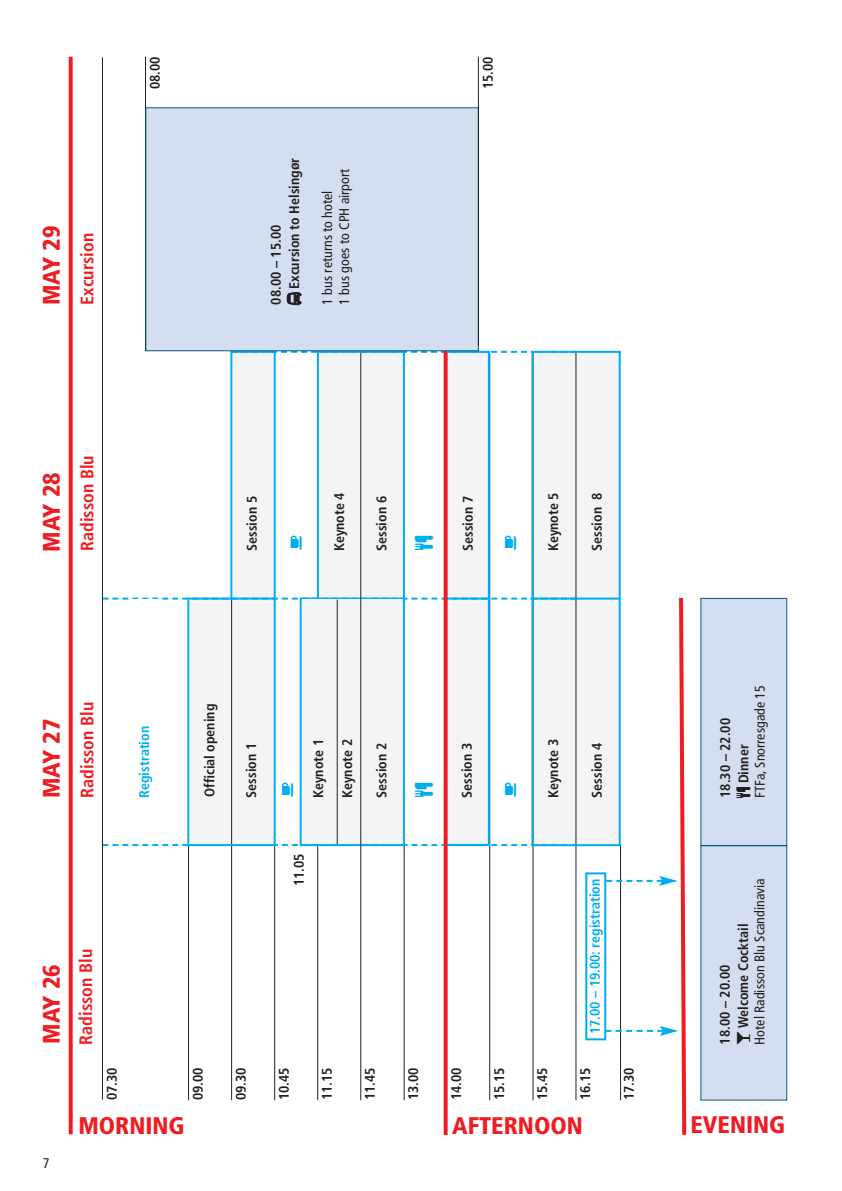
<style>
.page{position:relative;width:842px;height:1191px;background:#fff}
.page>*{position:absolute;margin:0;border:0;box-sizing:border-box;transform-origin:0 0}
.t1{font:900 condensed 24px "Frutiger";color:#ee1d23}
.t2{font:700 condensed 18px "Frutiger";color:#ee1d23}
.t3{font:700 condensed 14px/18.2px "Frutiger";color:#231f20}
.t4{font:condensed 14px/16.8px "Frutiger";color:#231f20}
.t5{font:700 condensed 14px "Frutiger";color:#00aeef}
</style>
<div class="page">
<div style="left:361px;top:351px;width:44px;height:247px;background:#f3f4f6"></div>
<svg style="left:103px;top:844px;width:195px;height:2px"></svg>
<div style="left:318px;top:353px;width:43px;height:245px;background:#f3f4f6"></div>
<div style="left:448px;top:353px;width:40px;height:491px;background:#f3f4f6"></div>
<div style="left:533px;top:352px;width:86px;height:492px;background:#f3f4f6"></div>
<div style="left:232px;top:353px;width:43px;height:246px;background:#f3f4f6"></div>
<div style="left:190px;top:599px;width:85px;height:246px;background:#f3f4f6"></div>
<svg style="left:275px;top:351px;width:260px;height:2px"></svg>
<svg style="left:103px;top:597px;width:195px;height:2px"></svg>
<hr style="left:145px;top:57px;width:1px;height:294px;background:#231f20">
<hr style="left:188px;top:845px;width:1px;height:255px;background:#231f20">
<hr style="left:231px;top:599px;width:1px;height:501px;background:#231f20">
<hr style="left:274px;top:845px;width:1px;height:255px;background:#231f20">
<hr style="left:317px;top:845px;width:1px;height:255px;background:#231f20">
<hr style="left:404px;top:845px;width:1px;height:255px;background:#231f20">
<hr style="left:489px;top:353px;width:1px;height:747px;background:#231f20">
<hr style="left:533px;top:353px;width:1px;height:747px;background:#231f20">
<hr style="left:576px;top:353px;width:1px;height:747px;background:#231f20">
<hr style="left:187px;top:599px;width:2px;height:247px;background:#00aeef">
<hr style="left:230px;top:351px;width:2px;height:248px;background:#00aeef">
<hr style="left:488px;top:352px;width:2px;height:494px;background:#00aeef">
<hr style="left:531px;top:352px;width:2px;height:494px;background:#00aeef">
<hr style="left:317px;top:353px;width:2px;height:245px;background:#00aeef">
<hr style="left:274px;top:352px;width:2px;height:494px;background:#00aeef">
<hr style="left:187px;top:844px;width:88px;height:2px;background:#00aeef">
<hr style="left:448px;top:351px;width:42px;height:2px;background:#00aeef">
<hr style="left:535px;top:351px;width:85px;height:2px;background:#00aeef">
<hr style="left:187px;top:597px;width:87px;height:2px;background:#00aeef">
<hr style="left:317px;top:351px;width:88px;height:2px;background:#00aeef">
<div style="left:701px;top:846px;width:85px;height:253px;background:#d4def0"></div>
<div style="left:700px;top:845px;width:87px;height:255px;border:1px solid #00597f"></div>
<div style="left:701px;top:599px;width:85px;height:246px;background:#d4def0"></div>
<div style="left:700px;top:598px;width:87px;height:248px;border:1px solid #00597f"></div>
<hr style="left:232px;top:351px;width:43px;height:2px;background:#00aeef">
<hr style="left:619px;top:351px;width:2px;height:494px;background:#00aeef">
<svg style="left:444px;top:351px;width:4px;height:784px"></svg>
<div style="left:146px;top:108px;width:332px;height:242px;background:#d4def0"></div>
<div style="left:146px;top:107px;width:333px;height:244px;border:1px solid #00597f"></div>
<hr style="left:478px;top:57px;width:1px;height:289px;background:#231f20">
<hr style="left:102px;top:57px;width:1px;height:1042px;background:#231f20">
<svg style="left:69px;top:57px;width:4px;height:1077px;background:#ef2e33"></svg>
<svg style="left:607px;top:594px;width:80px;height:541px"></svg>
<svg style="left:299px;top:596px;width:308px;height:446px"></svg>
<div style="left:302px;top:599px;width:101px;height:245px;background:#f3f4f6"></div>
<hr style="left:337px;top:599px;width:1px;height:245px;background:#231f20">
<hr style="left:403px;top:352px;width:2px;height:494px;background:#00aeef">
<hr style="left:360px;top:353px;width:1px;height:747px;background:#231f20">
<svg style="left:415px;top:782px;width:18px;height:15px"></svg>
<svg style="left:505px;top:782px;width:11px;height:15px"></svg>
<h1 class="t1" style="left:37px;top:305px;width:81px;rotate:-90deg">MAY 29</h1>
<p class="t2" style="left:76px;top:305px;width:73px;rotate:-90deg">Excursion</p>
<p class="t3" style="left:146px;top:89px;width:34px;rotate:-90deg">08.00</p>
<p class="t3" style="left:479px;top:89px;width:34px;rotate:-90deg">15.00</p>
<p class="t3" style="left:267px;top:289px;width:133px;text-indent:-16px;rotate:-90deg">08.00 – 15.00<br>Excursion to Helsingør</p>
<p class="t4" style="left:319px;top:305px;width:137px;rotate:-90deg">1 bus returns to hotel<br>1 bus goes to CPH airport</p>
<h1 class="t1" style="left:37px;top:551px;width:81px;rotate:-90deg">MAY 28</h1>
<p class="t2" style="left:76px;top:551px;width:97px;rotate:-90deg">Radisson Blu</p>
<p class="t3" style="left:243px;top:551px;width:56px;rotate:-90deg">Session 5</p>
<p class="t3" style="left:330px;top:551px;width:60px;rotate:-90deg">Keynote 4</p>
<p class="t3" style="left:372px;top:551px;width:56px;rotate:-90deg">Session 6</p>
<p class="t3" style="left:459px;top:551px;width:56px;rotate:-90deg">Session 7</p>
<p class="t3" style="left:544px;top:551px;width:60px;rotate:-90deg">Keynote 5</p>
<p class="t3" style="left:588px;top:551px;width:60px;rotate:-90deg">Session 8</p>
<h1 class="t1" style="left:37px;top:798px;width:81px;rotate:-90deg">MAY 27</h1>
<p class="t2" style="left:76px;top:798px;width:97px;rotate:-90deg">Radisson Blu</p>
<p class="t5" style="left:136px;top:798px;width:73px;rotate:-90deg">Registration</p>
<p class="t3" style="left:200px;top:797px;width:95px;rotate:-90deg">Official opening</p>
<p class="t3" style="left:242px;top:797px;width:56px;rotate:-90deg">Session 1</p>
<p class="t3" style="left:304px;top:797px;width:60px;line-height:29.2px;rotate:-90deg">Keynote 1<br>Keynote 2</p>
<p class="t3" style="left:372px;top:797px;width:56px;rotate:-90deg">Session 2</p>
<p class="t3" style="left:458px;top:797px;width:56px;rotate:-90deg">Session 3</p>
<p class="t3" style="left:544px;top:797px;width:60px;rotate:-90deg">Keynote 3</p>
<p class="t3" style="left:588px;top:797px;width:56px;rotate:-90deg">Session 4</p>
<p class="t4" style="left:752px;top:798px;width:114px;rotate:-90deg">FTFa, Snorresgade 15</p>
<p class="t3" style="left:716px;top:783px;width:67px;text-indent:-14px;rotate:-90deg">18.30 – 22.00<br>Dinner</p>
<h1 class="t1" style="left:37px;top:1043px;width:81px;rotate:-90deg">MAY 26</h1>
<p class="t4" style="left:43px;top:1154px;width:8px">7</p>
<p class="t3" style="left:290px;top:886px;width:34px;rotate:-90deg">11.05</p>
<p class="t2" style="left:75px;top:1044px;width:97px;rotate:-90deg">Radisson Blu</p>
<p class="t3" style="left:103px;top:1100px;width:34px;rotate:-90deg">07.30</p>
<p class="t3" style="left:189px;top:1100px;width:34px;rotate:-90deg">09.00</p>
<p class="t3" style="left:232px;top:1100px;width:34px;rotate:-90deg">09.30</p>
<p class="t3" style="left:275px;top:1100px;width:34px;rotate:-90deg">10.45</p>
<p class="t3" style="left:318px;top:1100px;width:34px;rotate:-90deg">11.15</p>
<p class="t3" style="left:361px;top:1100px;width:34px;rotate:-90deg">11.45</p>
<p class="t5" style="left:587px;top:1034px;width:157px;rotate:-90deg">17.00 – 19.00: registration</p>
<p class="t3" style="left:404px;top:1100px;width:34px;rotate:-90deg">13.00</p>
<p class="t3" style="left:447px;top:1100px;width:34px;rotate:-90deg">14.00</p>
<p class="t3" style="left:490px;top:1100px;width:34px;rotate:-90deg">15.15</p>
<p class="t3" style="left:533px;top:1100px;width:34px;rotate:-90deg">15.45</p>
<p class="t3" style="left:576px;top:1100px;width:34px;rotate:-90deg">16.15</p>
<p class="t3" style="left:620px;top:1100px;width:34px;rotate:-90deg">17.30</p>
<p class="t4" style="left:751px;top:1044px;width:168px;rotate:-90deg">Hotel Radisson Blu Scandinavia</p>
<p class="t3" style="left:716px;top:1027px;width:106px;text-indent:-17px;rotate:-90deg">18.00 – 20.00<br>Welcome Cocktail</p>
<h1 class="t1" style="left:78px;top:1110px;width:108px">MORNING</h1>
<h1 class="t1" style="left:452px;top:1111px;width:132px">AFTERNOON</h1>
<h1 class="t1" style="left:690px;top:1110px;width:96px">EVENING</h1>
</div>
